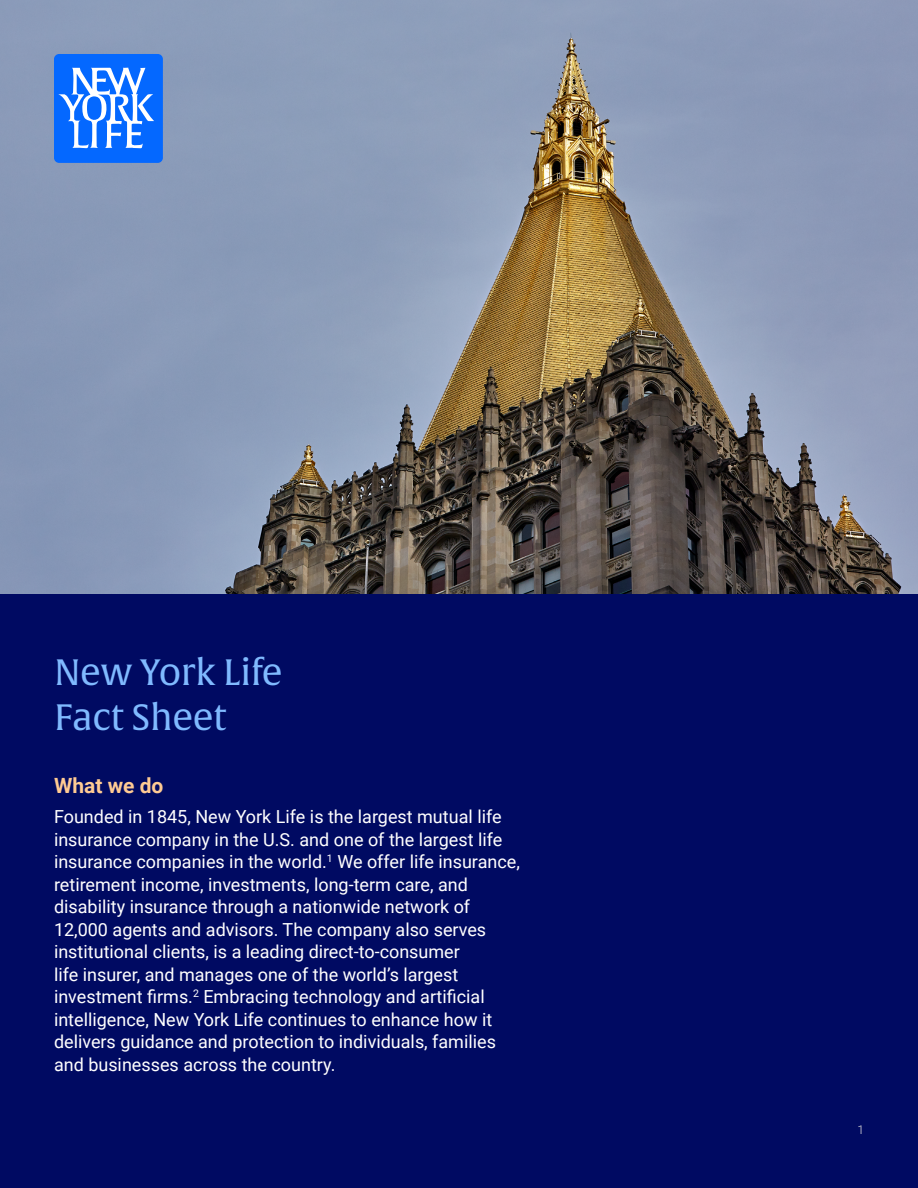
<style>
.page{position:relative;width:918px;height:1188px;background:#fff}
.page>*{position:absolute;margin:0;border:0;box-sizing:border-box;transform-origin:0 0}
.t1{font:36px/45px "Alverata";letter-spacing:-.01em;color:#80baff}
.t2{font:700 21px "Roboto";color:#ffcb93}
.t3{font:18px/22.5px "Roboto";color:#fff}
.t4{font:300 12px "Roboto";color:#e3e0dd}
</style>
<div class="page">
<div style="left:0;top:594px;width:918px;height:594px;background:#000a62"></div>
<img style="left:0;top:0;width:918px;height:594px">
<svg style="left:54px;top:54px;width:109px;height:109px"></svg>
<h1 class="t1" style="left:54px;top:651px;width:230px">New York Life<br>Fact Sheet</h1>
<p class="t2" style="left:54px;top:771px;width:111px">What we do</p>
<p class="t3" style="left:54px;top:805px;width:467px">Founded in 1845, New York Life is the largest mutual life insurance company in the U.S. and one of the largest life insurance companies in the world.<sup>1</sup> We offer life insurance, retirement income, investments, long-term care, and disability insurance through a nationwide network of 12,000 agents and advisors. The company also serves institutional clients, is a leading direct-to-consumer<br>life insurer, and manages one of the world’s largest investment firms.<sup>2</sup> Embracing technology and artificial intelligence, New York Life continues to enhance how it delivers guidance and protection to individuals, families and businesses across the country.</p>
<p class="t4" style="left:857px;top:1121px;width:8px">1</p>
</div>
